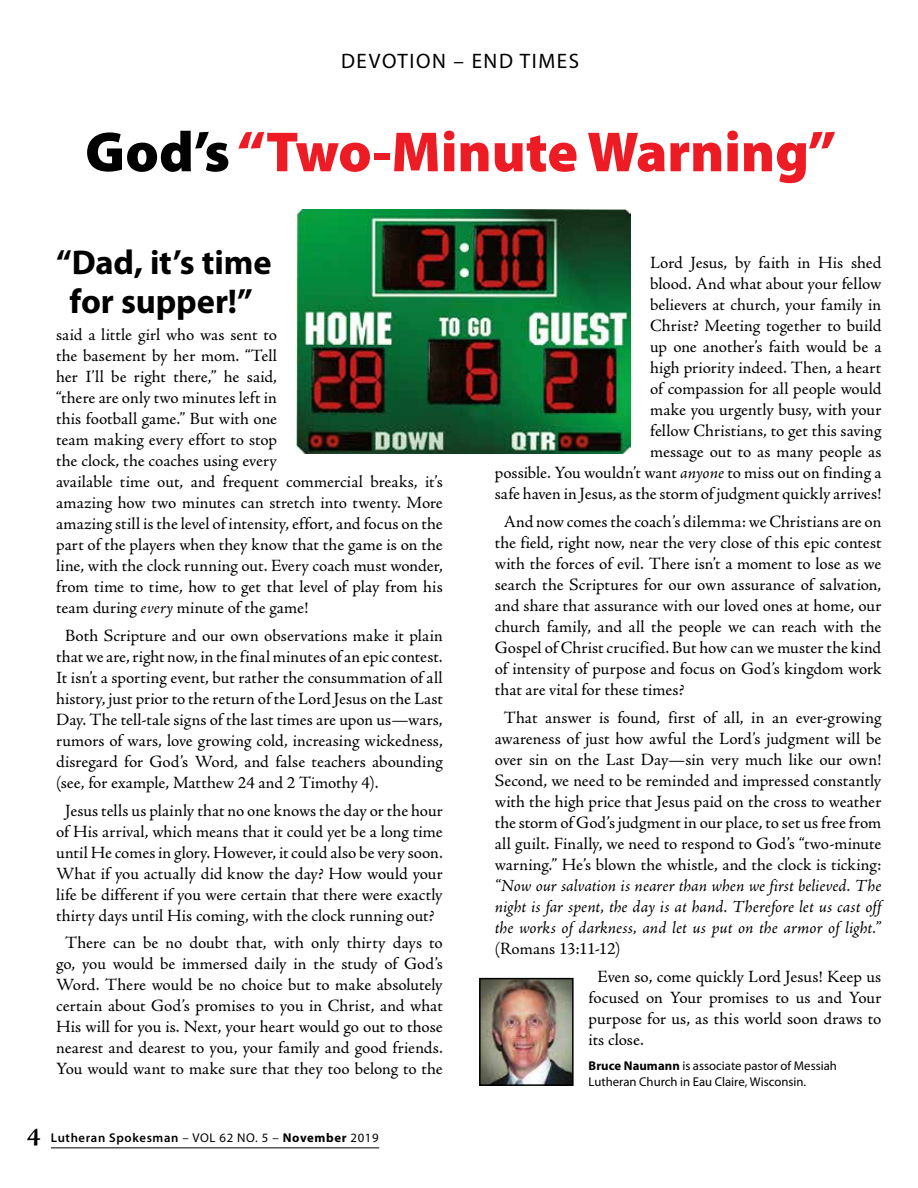
<style>
.page{position:relative;width:918px;height:1188px;background:#fff}
.page>*{position:absolute;margin:0;border:0;box-sizing:border-box;transform-origin:0 0}
.t1{font:900 57px "Myriad Pro";color:#ed1c24}
.t2{font:700 34.5px/39px "Myriad Pro";letter-spacing:-.005em;color:#000;text-align:center}
.t3{font:21px "Myriad Pro";letter-spacing:.075em;color:#000}
.t4{font:17.25px/21px "Adobe Jenson Pro";color:#000;text-align:justify}
.t5{font:italic 17.25px/21px "Adobe Jenson Pro";letter-spacing:.005em;color:#000;text-align:justify}
.t6{font:12.75px/15.8px "Myriad Pro";color:#000}
.t7{font:600 12.75px "Myriad Pro";letter-spacing:.05em;color:#000}
.s1{color:#000}
.s2{font-style:italic}
.s3{font-family:"Adobe Jenson Pro";font-weight:700;font-size:25.5px}
.s4{font-weight:400}
.s5{font-weight:700}
</style>
<div class="page">
<img style="left:296px;top:209px;width:335px;height:244px">
<hr style="left:917px;top:0;width:1px;height:1188px;background:#e1d8c0">
<hr style="left:51px;top:1147px;width:328px;height:1px;background:#000">
<img style="left:482px;top:981px;width:89px;height:102px">
<div style="left:479px;top:978px;width:95px;height:108px;border:2px solid #000"></div>
<p class="t3" style="left:341px;top:50px;width:239px">DEVOTION – END TIMES</p>
<h1 class="t1" style="left:85px;top:120px;width:753px"><span class="s1">God’s</span> “Two-Minute Warning”</h1>
<h2 class="t2" style="left:56px;top:243px;width:217px">“Dad, it’s time for supper!”</h2>
<p class="t4" style="left:56px;top:325px;width:388px;text-align:left">said a little girl who was sent to<br>the basement by her mom. “Tell<br>her I’ll be right there,” he said,<br>“there are only two minutes left in<br>this football game.” But with one<br>team making every effort to stop<br>the clock, the coaches using every<br>available time out, and frequent commercial breaks, it’s amazing how two minutes can stretch into twenty. More amazing still is the level of intensity, effort, and focus on the part of the players when they know that the game is on the line, with the clock running out. Every coach must wonder, from time to time, how to get that level of play from his team during <span class="s2">every</span> minute of the game!</p>
<p class="t4" style="left:56px;top:625px;width:388px;text-indent:9px">Both Scripture and our own observations make it plain that we are, right now, in the final minutes of an epic contest.<br>It isn’t a sporting event, but rather the consummation of all history, just prior to the return of the Lord Jesus on the Last Day. The tell-tale signs of the last times are upon us—wars, rumors of wars, love growing cold, increasing wickedness, disregard for God’s Word, and false teachers abounding (see, for example, Matthew 24 and 2 Timothy 4).</p>
<p class="t4" style="left:56px;top:800px;width:388px;text-align:center">Jesus tells us plainly that no one knows the day or the hour of His arrival, which means that it could yet be a long time until He comes in glory. However, it could also be very soon.<br>What if you actually did know the day? How would your life be different if you were certain that there were exactly thirty days until His coming, with the clock running out?</p>
<p class="t4" style="left:56px;top:933px;width:388px;text-align:center">There can be no doubt that, with only thirty days to go, you would be immersed daily in the study of God’s Word. There would be no choice but to make absolutely certain about God’s promises to you in Christ, and what His will for you is. Next, your heart would go out to those nearest and dearest to you, your family and good friends.<br>You would want to make sure that they too belong to the</p>
<p class="t7" style="left:27px;top:1131px;width:353px"><span class="s3">4</span> Lutheran Spokesman <span class="s4">– VOL 62 NO. 5 –</span> <span class="s5">November</span> <span class="s4">2019</span></p>
<p class="t4" style="left:495px;top:253px;width:388px;text-align:right">Lord Jesus, by faith in His shed<br>blood. And what about your fellow<br>believers at church, your family in<br>Christ? Meeting together to build<br>up one another’s faith would be a<br>high priority indeed. Then, a heart<br>of compassion for all people would<br>make you urgently busy, with your<br>fellow Christians, to get this saving<br>message out to as many people as<br>possible. You wouldn’t want <span class="s2">anyone</span> to miss out on finding a safe haven in Jesus, as the storm of judgment quickly arrives!</p>
<p class="t4" style="left:495px;top:512px;width:388px;text-indent:9px">And now comes the coach’s dilemma: we Christians are on the field, right now, near the very close of this epic contest with the forces of evil. There isn’t a moment to lose as we search the Scriptures for our own assurance of salvation, and share that assurance with our loved ones at home, our church family, and all the people we can reach with the Gospel of Christ crucified. But how can we muster the kind of intensity of purpose and focus on God’s kingdom work that are vital for these times?</p>
<p class="t4" style="left:495px;top:707px;width:388px;text-align:center">That answer is found, first of all, in an ever-growing awareness of just how awful the Lord’s judgment will be over sin on the Last Day—sin very much like our own!<br>Second, we need to be reminded and impressed constantly with the high price that Jesus paid on the cross to weather the storm of God’s judgment in our place, to set us free from all guilt. Finally, we need to respond to God’s “two-minute warning.” He’s blown the whistle, and the clock is ticking:</p>
<p class="t5" style="left:495px;top:876px;width:388px">“Now our salvation is nearer than when we first believed. The night is far spent, the day is at hand. Therefore let us cast off the works of darkness, and let us put on the armor of light.”</p>
<p class="t4" style="left:598px;top:935px;width:285px;line-height:27.8px;text-indent:-103px">(Romans 13:11-12)<br>Even so, come quickly Lord Jesus! Keep us</p>
<p class="t4" style="left:589px;top:987px;width:294px">focused on Your promises to us and Your purpose for us, as this world soon draws to its close.</p>
<p class="t6" style="left:589px;top:1058px;width:250px"><span class="s5">Bruce Naumann</span> is associate pastor of Messiah<br>Lutheran Church in Eau Claire, Wisconsin.</p>
</div>
